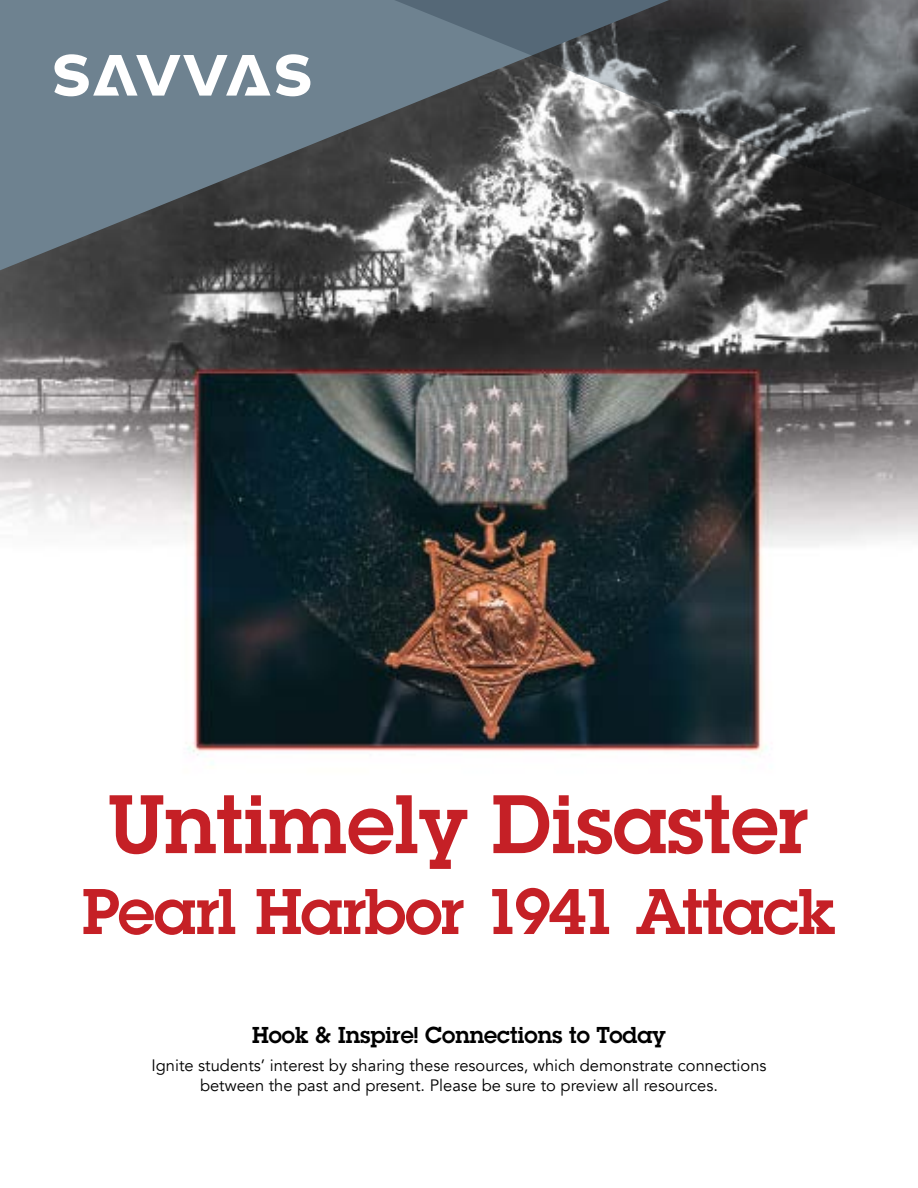
<style>
.page{position:relative;width:918px;height:1188px;background:#fff}
.page>*{position:absolute;margin:0;border:0;box-sizing:border-box;transform-origin:0 0}
.t1{font:600 81px "Lubalin Graph Std";color:#c52026}
.t2{font:600 63px "Lubalin Graph Std";letter-spacing:-.025em;color:#c52026}
.t3{font:600 22.5px "Lubalin Graph Std";color:#000}
.t4{font:16.5px/19.8px "Avenir";color:#000;text-align:center}
</style>
<div class="page">
<img style="left:0;top:223px;width:918px;height:541px">
<svg style="left:0;top:0;width:669px;height:270px;background:#66727b"></svg>
<svg style="left:327px;top:0;width:591px;height:223px;background:#606468"></svg>
<svg style="left:54px;top:54px;width:256px;height:42px"></svg>
<h1 class="t1" style="left:108px;top:771px;width:703px">Untimely Disaster</h1>
<h2 class="t2" style="left:82px;top:870px;width:755px">Pearl Harbor 1941 Attack</h2>
<h3 class="t3" style="left:252px;top:1020px;width:415px">Hook &amp; Inspire! Connections to Today</h3>
<p class="t4" style="left:151px;top:1056px;width:617px">Ignite students’ interest by sharing these resources, which demonstrate connections between the past and present. Please be sure to preview all resources.</p>
</div>
